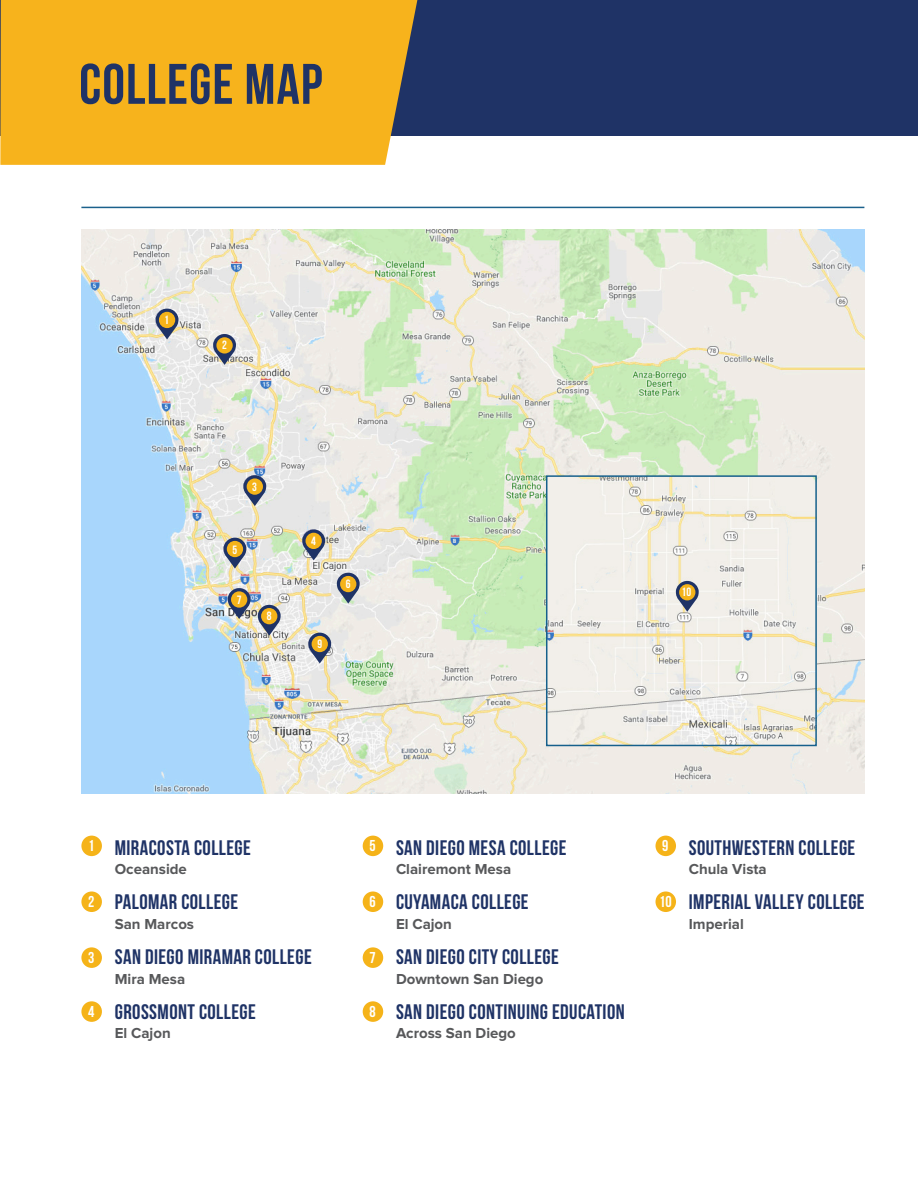
<style>
.page{position:relative;width:918px;height:1188px;background:#fff}
.page>*{position:absolute;margin:0;border:0;box-sizing:border-box;transform-origin:0 0}
.GCCD_Paragraph{font:57px "Bebas Neue";letter-spacing:.02em;color:#1f3366}
.GCCD_Paragraph-2{font:21px "Bebas Neue";letter-spacing:.02em;color:#1f3366}
.GCCD_Paragraph-3{font:15.75px "Bebas Neue";color:#fff}
.GCCD_Paragraph-4{font:700 15px "Proxima Nova";color:#57585a}
.GCCD_Paragraph-5{font:12px "Bebas Neue";color:#fff}
</style>
<div class="page">
<img style="left:81px;top:229px;width:783px;height:565px">
<svg style="left:228px;top:588px;width:23px;height:31px"></svg>
<div style="left:231px;top:591px;width:16px;height:17px;background:#f5b319;border-radius:50%"></div>
<svg style="left:258px;top:605px;width:23px;height:31px"></svg>
<div style="left:261px;top:608px;width:16px;height:16px;background:#f5b319;border-radius:50%"></div>
<svg style="left:308px;top:633px;width:23px;height:31px"></svg>
<div style="left:312px;top:636px;width:16px;height:16px;background:#f5b319;border-radius:50%"></div>
<svg style="left:337px;top:573px;width:23px;height:31px"></svg>
<div style="left:340px;top:576px;width:16px;height:16px;background:#f5b319;border-radius:50%"></div>
<svg style="left:302px;top:530px;width:23px;height:30px"></svg>
<div style="left:306px;top:533px;width:16px;height:16px;background:#f5b319;border-radius:50%"></div>
<svg style="left:243px;top:475px;width:23px;height:31px"></svg>
<div style="left:247px;top:478px;width:16px;height:17px;background:#f5b319;border-radius:50%"></div>
<svg style="left:156px;top:309px;width:22px;height:30px"></svg>
<div style="left:159px;top:312px;width:16px;height:16px;background:#f5b319;border-radius:50%"></div>
<svg style="left:213px;top:334px;width:23px;height:31px"></svg>
<div style="left:216px;top:337px;width:17px;height:17px;background:#f5b319;border-radius:50%"></div>
<svg style="left:224px;top:538px;width:22px;height:31px"></svg>
<div style="left:227px;top:541px;width:16px;height:16px;background:#f5b319;border-radius:50%"></div>
<hr style="left:81px;top:207px;width:783px;height:1px;background:#1b618c">
<div style="left:0;top:0;width:918px;height:136px;background:#1f3366"></div>
<div style="left:0;top:0;width:417px;height:165px;background:#f7b31c"></div>
<div style="left:656px;top:836px;width:20px;height:20px;background:#f5b319;border-radius:50%"></div>
<div style="left:656px;top:891px;width:20px;height:21px;background:#f5b319;border-radius:50%"></div>
<div style="left:81px;top:836px;width:21px;height:20px;background:#f5b319;border-radius:50%"></div>
<div style="left:81px;top:891px;width:21px;height:21px;background:#f5b319;border-radius:50%"></div>
<div style="left:81px;top:947px;width:21px;height:21px;background:#f5b319;border-radius:50%"></div>
<div style="left:81px;top:1001px;width:21px;height:21px;background:#f5b319;border-radius:50%"></div>
<div style="left:363px;top:836px;width:20px;height:20px;background:#f5b319;border-radius:50%"></div>
<div style="left:363px;top:891px;width:20px;height:21px;background:#f5b319;border-radius:50%"></div>
<div style="left:363px;top:947px;width:20px;height:21px;background:#f5b319;border-radius:50%"></div>
<div style="left:363px;top:1001px;width:20px;height:21px;background:#f5b319;border-radius:50%"></div>
<img style="left:549px;top:478px;width:265px;height:265px">
<div style="left:546px;top:475px;width:271px;height:271px;border:2px solid #16608c"></div>
<svg style="left:676px;top:581px;width:23px;height:31px"></svg>
<div style="left:679px;top:584px;width:16px;height:16px;background:#f5b319;border-radius:50%"></div>
<p class="GCCD_Paragraph" style="left:79px;top:53px;width:245px">COLLEGE MAP</p>
<p class="GCCD_Paragraph-5" style="left:164px;top:313px;width:6px">1</p>
<p class="GCCD_Paragraph-5" style="left:222px;top:339px;width:6px">2</p>
<p class="GCCD_Paragraph-5" style="left:252px;top:480px;width:6px">3</p>
<p class="GCCD_Paragraph-5" style="left:233px;top:543px;width:6px">5</p>
<p class="GCCD_Paragraph-5" style="left:237px;top:593px;width:6px">7</p>
<p class="GCCD_Paragraph-5" style="left:267px;top:610px;width:6px">8</p>
<p class="GCCD_Paragraph-5" style="left:311px;top:534px;width:6px">4</p>
<p class="GCCD_Paragraph-5" style="left:317px;top:637px;width:6px">9</p>
<p class="GCCD_Paragraph-5" style="left:346px;top:577px;width:6px">6</p>
<p class="GCCD_Paragraph-5" style="left:682px;top:586px;width:11px">10</p>
<p class="GCCD_Paragraph-3" style="left:88px;top:837px;width:8px">1</p>
<p class="GCCD_Paragraph-3" style="left:88px;top:893px;width:8px">2</p>
<p class="GCCD_Paragraph-3" style="left:88px;top:949px;width:8px">3</p>
<p class="GCCD_Paragraph-3" style="left:88px;top:1003px;width:8px">4</p>
<p class="GCCD_Paragraph-2" style="left:115px;top:836px;width:138px">MIRACOSTA COLLEGE</p>
<p class="GCCD_Paragraph-4" style="left:115px;top:862px;width:74px">Oceanside</p>
<p class="GCCD_Paragraph-2" style="left:115px;top:891px;width:125px">PALOMAR COLLEGE</p>
<p class="GCCD_Paragraph-4" style="left:115px;top:917px;width:81px">San Marcos</p>
<p class="GCCD_Paragraph-2" style="left:115px;top:945px;width:199px">SAN DIEGO MIRAMAR COLLEGE</p>
<p class="GCCD_Paragraph-4" style="left:115px;top:972px;width:72px">Mira Mesa</p>
<p class="GCCD_Paragraph-2" style="left:115px;top:1000px;width:143px">GROSSMONT COLLEGE</p>
<p class="GCCD_Paragraph-4" style="left:115px;top:1027px;width:57px">El Cajon</p>
<p class="GCCD_Paragraph-3" style="left:369px;top:837px;width:8px">5</p>
<p class="GCCD_Paragraph-3" style="left:369px;top:893px;width:8px">6</p>
<p class="GCCD_Paragraph-3" style="left:369px;top:949px;width:8px">7</p>
<p class="GCCD_Paragraph-3" style="left:369px;top:1003px;width:8px">8</p>
<p class="GCCD_Paragraph-2" style="left:396px;top:836px;width:172px">SAN DIEGO MESA COLLEGE</p>
<p class="GCCD_Paragraph-4" style="left:396px;top:862px;width:117px">Clairemont Mesa</p>
<p class="GCCD_Paragraph-2" style="left:396px;top:891px;width:134px">CUYAMACA COLLEGE</p>
<p class="GCCD_Paragraph-4" style="left:396px;top:917px;width:57px">El Cajon</p>
<p class="GCCD_Paragraph-2" style="left:396px;top:945px;width:164px">SAN DIEGO CITY COLLEGE</p>
<p class="GCCD_Paragraph-4" style="left:396px;top:972px;width:149px">Downtown San Diego</p>
<p class="GCCD_Paragraph-2" style="left:396px;top:1000px;width:230px">SAN DIEGO CONTINUING EDUCATION</p>
<p class="GCCD_Paragraph-4" style="left:396px;top:1027px;width:121px">Across San Diego</p>
<p class="GCCD_Paragraph-3" style="left:662px;top:837px;width:8px">9</p>
<p class="GCCD_Paragraph-3" style="left:659px;top:893px;width:14px">10</p>
<p class="GCCD_Paragraph-2" style="left:689px;top:836px;width:168px">SOUTHWESTERN COLLEGE</p>
<p class="GCCD_Paragraph-4" style="left:689px;top:862px;width:79px">Chula Vista</p>
<p class="GCCD_Paragraph-2" style="left:689px;top:891px;width:177px">IMPERIAL VALLEY COLLEGE</p>
<p class="GCCD_Paragraph-4" style="left:689px;top:917px;width:57px">Imperial</p>
</div>
